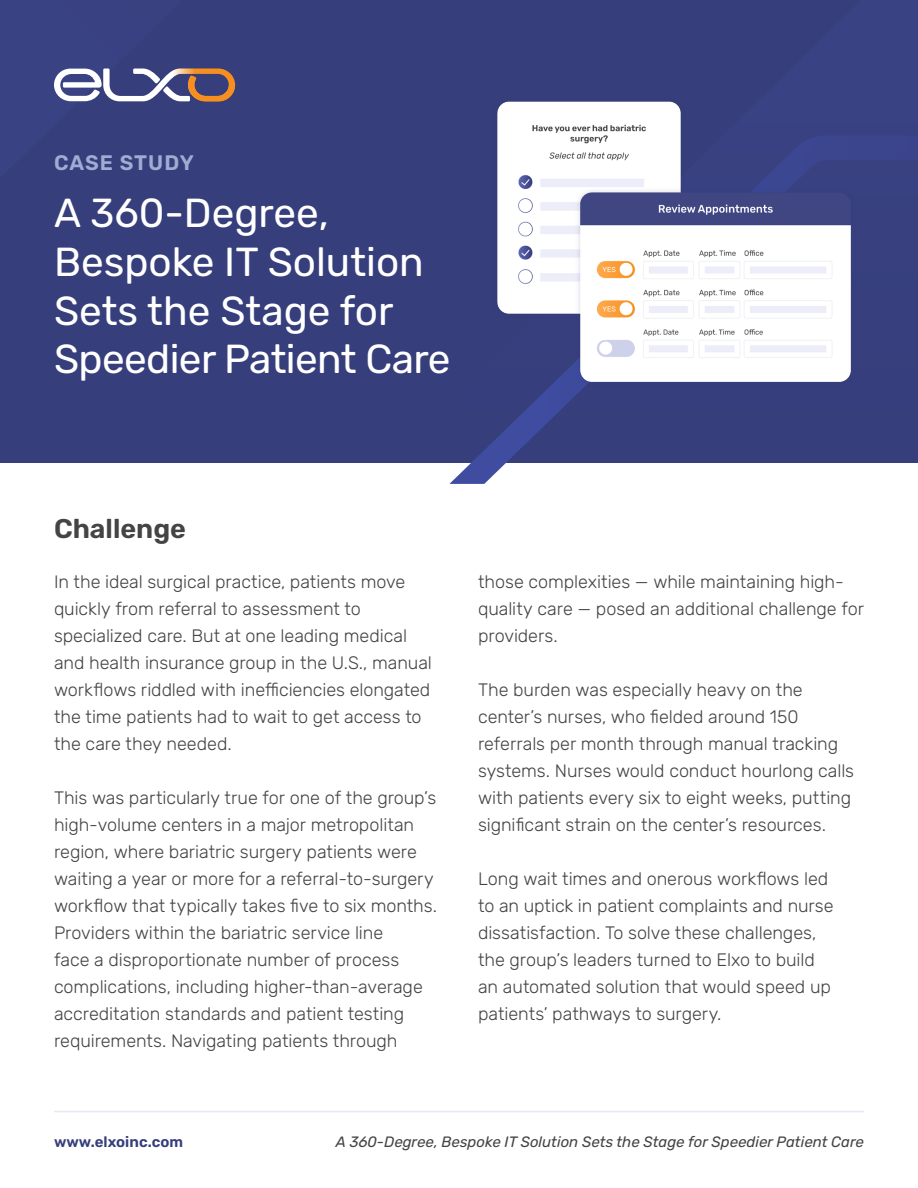
<style>
.page{position:relative;width:918px;height:1188px;background:#fff}
.page>*{position:absolute;margin:0;border:0;box-sizing:border-box;transform-origin:0 0}
.t1{font:40.5px/48.6px "Rubik";color:#fff}
.t2{font:600 27px "Rubik";color:#444}
.t3{font:600 21px "Rubik";letter-spacing:.045em;color:#a2abd2}
.t4{font:300 18px/27px "Rubik";letter-spacing:-.005em;color:#444}
.t5{font:italic 15px "Rubik";color:#444}
.t6{font:600 15px "Rubik";color:#363e7c}
</style>
<div class="page">
<div style="left:0;top:0;width:918px;height:463px;background:#363e7c"></div>
<svg style="left:449px;top:135px;width:469px;height:349px"></svg>
<hr style="left:54px;top:1111px;width:810px;height:1px;background:#e9e9f5">
<svg style="left:68px;top:101px;width:422px;height:82px"></svg>
<img style="left:490px;top:101px;width:368px;height:287px">
<svg style="left:54px;top:68px;width:182px;height:33px"></svg>
<p class="t3" style="left:54px;top:151px;width:141px">CASE STUDY</p>
<h1 class="t1" style="left:54px;top:190px;width:398px">A 360-Degree,<br>Bespoke IT Solution<br>Sets the Stage for<br>Speedier Patient Care</h1>
<h2 class="t2" style="left:54px;top:514px;width:134px">Challenge</h2>
<p class="t4" style="left:54px;top:569px;width:379px">In the ideal surgical practice, patients move quickly from referral to assessment to specialized care. But at one leading medical and health insurance group in the U.S., manual workflows riddled with inefficiencies elongated the time patients had to wait to get access to the care they needed.</p>
<p class="t4" style="left:54px;top:785px;width:385px">This was particularly true for one of the group’s high-volume centers in a major metropolitan region, where bariatric surgery patients were waiting a year or more for a referral-to-surgery workflow that typically takes five to six months.<br>Providers within the bariatric service line<br>face a disproportionate number of process complications, including higher-than-average accreditation standards and patient testing requirements. Navigating patients through</p>
<p class="t4" style="left:478px;top:569px;width:387px">those complexities — while maintaining high&shy;quality care — posed an additional challenge for providers.</p>
<p class="t4" style="left:478px;top:677px;width:378px">The burden was especially heavy on the center’s nurses, who fielded around 150 referrals per month through manual tracking systems. Nurses would conduct hourlong calls with patients every six to eight weeks, putting significant strain on the center’s resources.</p>
<p class="t4" style="left:478px;top:866px;width:357px">Long wait times and onerous workflows led to an uptick in patient complaints and nurse dissatisfaction. To solve these challenges, the group’s leaders turned to Elxo to build an automated solution that would speed up patients’ pathways to surgery.</p>
<p class="t6" style="left:54px;top:1133px;width:131px">www.elxoinc.com</p>
<p class="t5" style="left:336px;top:1133px;width:530px">A 360-Degree, Bespoke IT Solution Sets the Stage for Speedier Patient Care</p>
</div>
